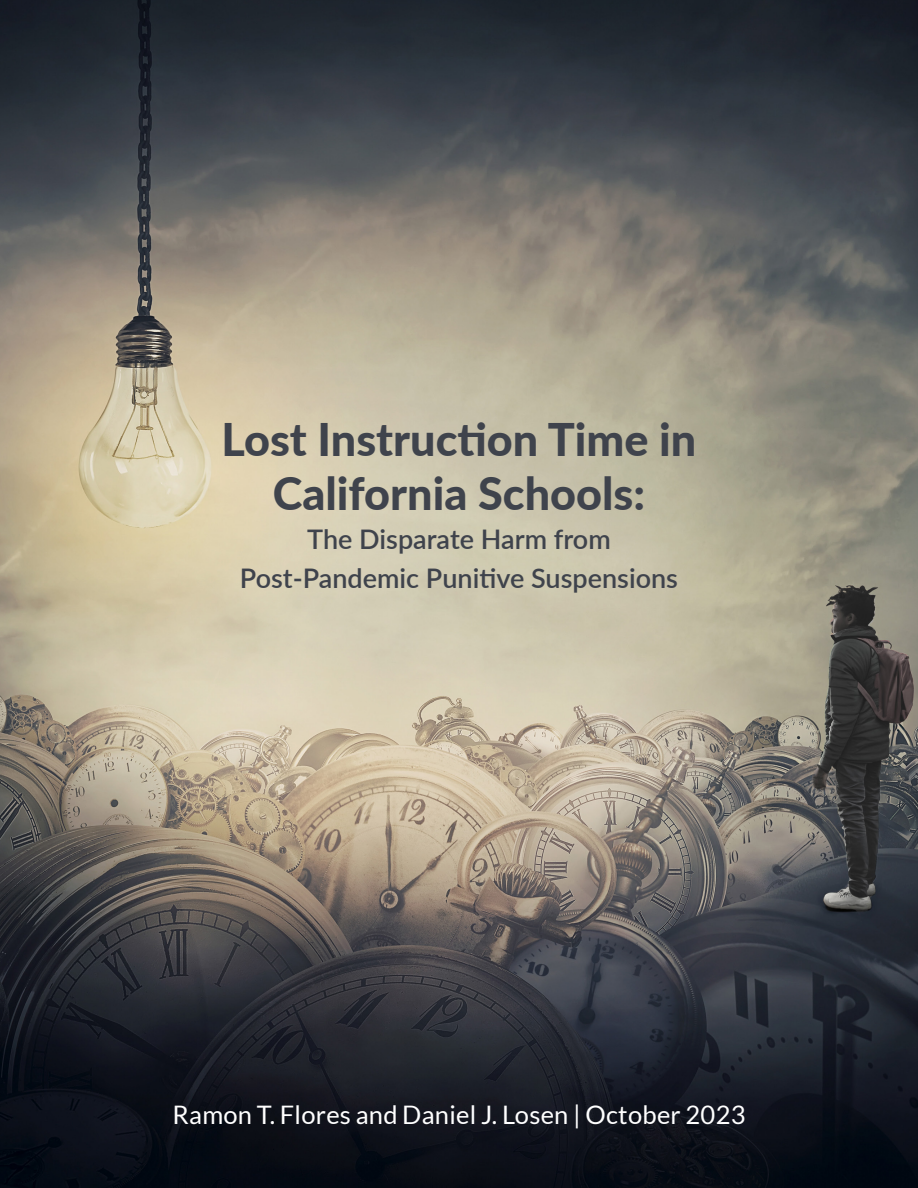
<style>
.page{position:relative;width:918px;height:1188px;background:#fff}
.page>*{position:absolute;margin:0;border:0;box-sizing:border-box;transform-origin:0 0}
.Report_Title{font:800 45px/54px "Lato";color:#3f434c;text-align:center}
.Report_Title_sub{font:600 27px/39px "Lato";color:#3f434c;text-align:center}
.Author_Name{font:25.5px "Lato";letter-spacing:.01em;color:#fff}
</style>
<div class="page">
<img style="left:0;top:0;width:918px;height:1188px">
<p class="Report_Title" style="left:222px;top:410px;width:476px">Lost Instruction Time in<br>California Schools:</p>
<p class="Report_Title_sub" style="left:240px;top:519px;width:440px">The Disparate Harm from<br>Post-Pandemic Punitive Suspensions</p>
<p class="Author_Name" style="left:172px;top:1100px;width:575px">Ramon T. Flores and Daniel J. Losen | October 2023</p>
</div>
